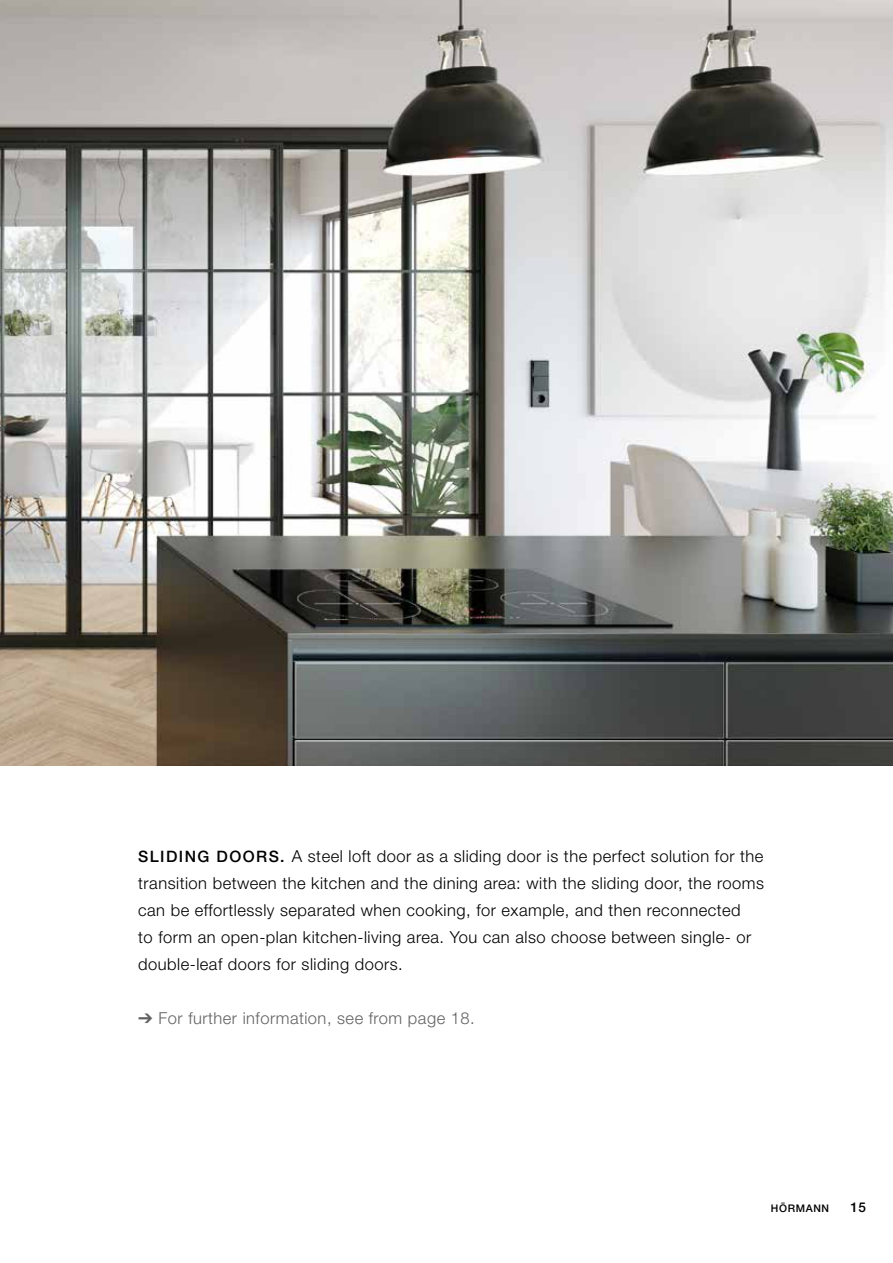
<style>
.page{position:relative;width:893px;height:1263px;background:#fff}
.page>*{position:absolute;margin:0;border:0;box-sizing:border-box;transform-origin:0 0}
.t1{font:300 16.5px/27px "Hoermann Helvetica Neue";letter-spacing:.03em;color:#000}
.t2{font:300 16.5px "Hoermann Helvetica Neue";letter-spacing:.03em;color:#646363}
.t3{font:500 13.5px "Hoermann Helvetica Neue";color:#000}
.t4{font:500 10.5px "Hoermann Helvetica Neue";letter-spacing:.06em;color:#000}
.s1{font-weight:500;font-size:15.75px}
</style>
<div class="page">
<img style="left:0;top:0;width:893px;height:765px">
<p class="t1" style="left:138px;top:842px;width:627px"><span class="s1">SLIDING DOORS.</span> A steel loft door as a sliding door is the perfect solution for the transition between the kitchen and the dining area: with the sliding door, the rooms can be effortlessly separated when cooking, for example, and then reconnected<br>to form an open-plan kitchen-living area. You can also choose between single- or double-leaf doors for sliding doors.</p>
<p class="t2" style="left:138px;top:1007px;width:338px">➔ For further information, see from page 18.</p>
<p class="t4" style="left:771px;top:1201px;width:60px">HÖRMANN</p>
<p class="t3" style="left:850px;top:1198px;width:17px">15</p>
</div>
